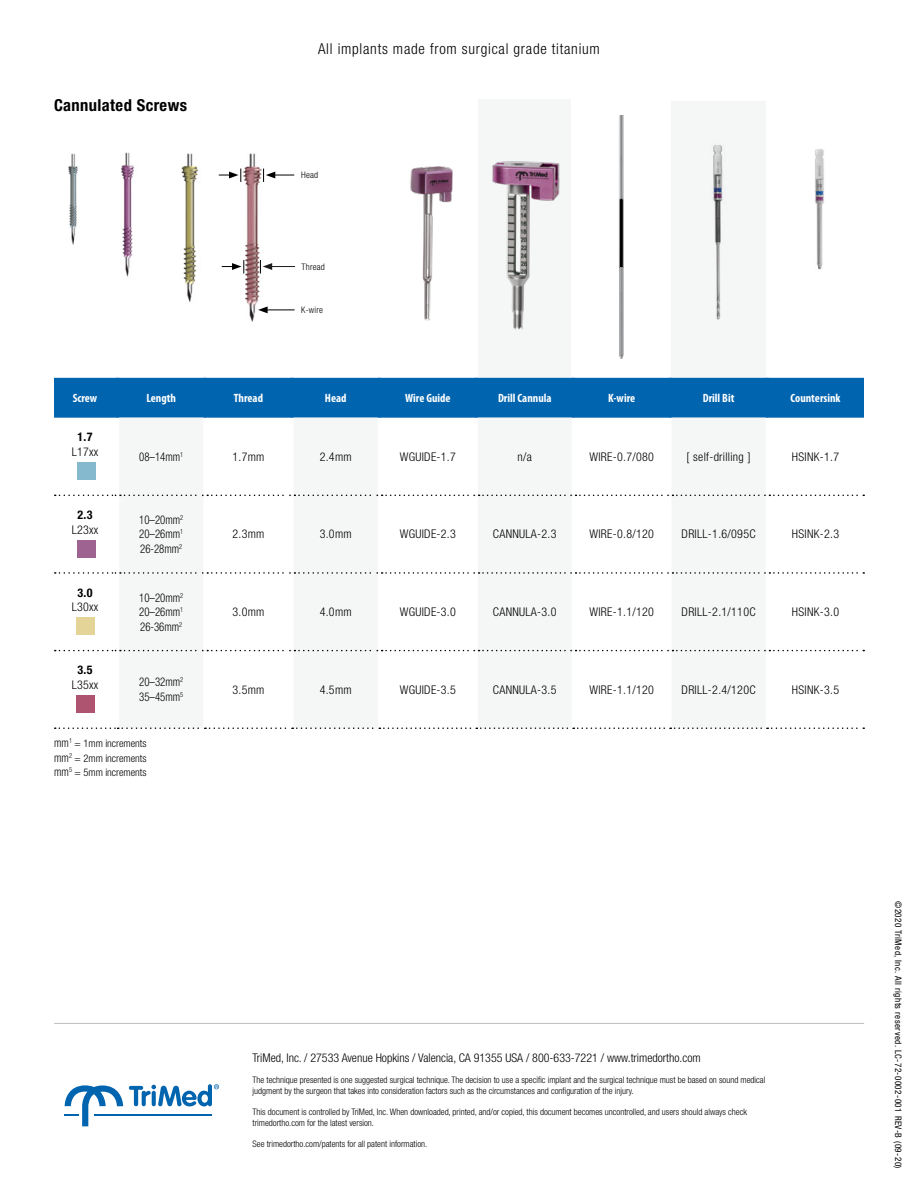
<style>
.page{position:relative;width:918px;height:1188px;background:#fff}
.page>*{position:absolute;margin:0;border:0;box-sizing:border-box;transform-origin:0 0}
.t1{font:700 condensed 16.5px "Helvetica Neue LT Std";letter-spacing:.025em;color:#000}
.t2{font:300 condensed 15px "Helvetica Neue LT Std";letter-spacing:.05em;color:#000}
.t3{font:300 condensed 12px "Helvetica Neue LT Std";letter-spacing:.025em;color:#000}
.t4{font:300 condensed 12px "Helvetica Neue LT Std";color:#000}
.t5{font:700 condensed 12px "Myriad Pro";color:#fff}
.t6{font:300 condensed 12px/14.4px "Helvetica Neue LT Std";letter-spacing:.025em;color:#000;text-align:justify;scale:.9 1}
.t7{font:300 condensed 12px/14.4px "Helvetica Neue LT Std";color:#000;scale:.9 1}
.t8{font:700 condensed 12px "Helvetica Neue LT Std";color:#000}
.t9{font:300 condensed 10.5px/14.4px "Helvetica Neue LT Std";color:#000;text-align:justify}
.t10{font:300 condensed 9px/10.8px "Helvetica Neue LT Std";color:#000}
.t11{font:condensed 9px "Helvetica Neue LT Std";letter-spacing:.05em;color:#000}
.s1{font-size:12px}
</style>
<div class="page">
<img style="left:241px;top:153px;width:21px;height:169px">
<div style="left:672px;top:101px;width:94px;height:317px;background:#f5f6f6"></div>
<div style="left:478px;top:99px;width:93px;height:319px;background:#f5f6f6"></div>
<img style="left:492px;top:161px;width:68px;height:169px">
<img style="left:815px;top:149px;width:9px;height:121px">
<img style="left:410px;top:166px;width:43px;height:155px">
<svg style="left:263px;top:169px;width:31px;height:13px"></svg>
<svg style="left:258px;top:306px;width:36px;height:7px"></svg>
<svg style="left:260px;top:261px;width:35px;height:12px"></svg>
<svg style="left:219px;top:169px;width:22px;height:13px"></svg>
<svg style="left:222px;top:261px;width:22px;height:12px"></svg>
<img style="left:713px;top:145px;width:10px;height:175px">
<img style="left:181px;top:153px;width:17px;height:149px">
<img style="left:121px;top:152px;width:13px;height:125px">
<img style="left:68px;top:153px;width:11px;height:92px">
<img style="left:619px;top:115px;width:5px;height:153px">
<img style="left:619px;top:268px;width:5px;height:91px">
<div style="left:54px;top:378px;width:810px;height:40px;background:#0064af"></div>
<svg style="left:119px;top:494px;width:647px;height:158px;fill:#f5f6f6"></svg>
<svg style="left:55px;top:495px;width:809px;height:1px"></svg>
<svg style="left:55px;top:572px;width:809px;height:2px"></svg>
<svg style="left:55px;top:650px;width:809px;height:1px"></svg>
<svg style="left:55px;top:727px;width:809px;height:2px"></svg>
<hr style="left:203px;top:418px;width:3px;height:77px;background:#fff">
<hr style="left:291px;top:418px;width:3px;height:77px;background:#fff">
<hr style="left:378px;top:418px;width:3px;height:77px;background:#fff">
<hr style="left:475px;top:418px;width:3px;height:77px;background:#fff">
<hr style="left:572px;top:418px;width:3px;height:77px;background:#fff">
<hr style="left:669px;top:418px;width:3px;height:77px;background:#fff">
<hr style="left:116px;top:495px;width:3px;height:78px;background:#fff">
<hr style="left:203px;top:495px;width:3px;height:78px;background:#fff">
<hr style="left:291px;top:495px;width:3px;height:78px;background:#fff">
<hr style="left:378px;top:495px;width:3px;height:78px;background:#fff">
<hr style="left:475px;top:495px;width:3px;height:78px;background:#fff">
<hr style="left:572px;top:495px;width:3px;height:78px;background:#fff">
<hr style="left:669px;top:495px;width:3px;height:78px;background:#fff">
<hr style="left:766px;top:495px;width:3px;height:78px;background:#fff">
<hr style="left:116px;top:573px;width:3px;height:78px;background:#fff">
<hr style="left:203px;top:573px;width:3px;height:78px;background:#fff">
<hr style="left:291px;top:573px;width:3px;height:78px;background:#fff">
<hr style="left:378px;top:573px;width:3px;height:78px;background:#fff">
<hr style="left:475px;top:573px;width:3px;height:78px;background:#fff">
<hr style="left:572px;top:573px;width:3px;height:78px;background:#fff">
<hr style="left:669px;top:573px;width:3px;height:78px;background:#fff">
<hr style="left:766px;top:573px;width:3px;height:78px;background:#fff">
<hr style="left:203px;top:651px;width:3px;height:76px;background:#fff">
<hr style="left:291px;top:651px;width:3px;height:76px;background:#fff">
<hr style="left:378px;top:651px;width:3px;height:76px;background:#fff">
<hr style="left:475px;top:651px;width:3px;height:76px;background:#fff">
<hr style="left:572px;top:651px;width:3px;height:76px;background:#fff">
<hr style="left:669px;top:651px;width:3px;height:76px;background:#fff">
<hr style="left:116px;top:378px;width:3px;height:40px;background:#0064af">
<hr style="left:203px;top:378px;width:3px;height:40px;background:#0064af">
<hr style="left:291px;top:378px;width:3px;height:40px;background:#0064af">
<hr style="left:378px;top:378px;width:3px;height:40px;background:#0064af">
<hr style="left:475px;top:378px;width:3px;height:40px;background:#0064af">
<hr style="left:572px;top:378px;width:3px;height:40px;background:#0064af">
<hr style="left:669px;top:378px;width:3px;height:40px;background:#0064af">
<hr style="left:766px;top:378px;width:3px;height:40px;background:#0064af">
<div style="left:78px;top:462px;width:18px;height:18px;background:#85bace"></div>
<div style="left:78px;top:540px;width:18px;height:18px;background:#9e6391"></div>
<div style="left:76px;top:618px;width:18px;height:17px;background:#e4d497"></div>
<div style="left:76px;top:695px;width:18px;height:18px;background:#af5470"></div>
<hr style="left:55px;top:1023px;width:809px;height:1px;background:#bcbec0">
<hr style="left:94px;top:1114px;width:118px;height:1px;background:#0064af">
<svg style="left:65px;top:1085px;width:58px;height:41px"></svg>
<svg style="left:129px;top:1084px;width:90px;height:22px"></svg>
<h1 class="t1" style="left:54px;top:95px;width:135px">Cannulated Screws</h1>
<h2 class="t2" style="left:318px;top:40px;width:283px">All implants made from surgical grade titanium</h2>
<p class="t10" style="left:301px;top:169px;width:19px">Head</p>
<p class="t10" style="left:302px;top:261px;width:25px">Thread</p>
<p class="t10" style="left:301px;top:304px;width:23px">K-wire</p>
<h3 class="t5" style="left:73px;top:391px;width:26px">Screw</h3>
<h3 class="t5" style="left:146px;top:391px;width:31px">Length</h3>
<h3 class="t5" style="left:234px;top:391px;width:31px">Thread</h3>
<h3 class="t5" style="left:325px;top:391px;width:23px">Head</h3>
<h3 class="t5" style="left:405px;top:391px;width:47px">Wire Guide</h3>
<h3 class="t5" style="left:498px;top:391px;width:55px">Drill Cannula</h3>
<h3 class="t5" style="left:608px;top:391px;width:29px">K-wire</h3>
<h3 class="t5" style="left:703px;top:391px;width:33px">Drill Bit</h3>
<h3 class="t5" style="left:791px;top:391px;width:52px">Countersink</h3>
<h3 class="t8" style="left:78px;top:430px;width:16px">1.7</h3>
<h3 class="t3" style="left:72px;top:444px;width:28px">L17xx</h3>
<h3 class="t6" style="left:139px;top:449px;width:50px">08–14mm<sup>1</sup></h3>
<h3 class="t3" style="left:232px;top:450px;width:34px">1.7mm</h3>
<h3 class="t3" style="left:320px;top:450px;width:34px">2.4mm</h3>
<h3 class="t3" style="left:400px;top:450px;width:58px">WGUIDE-1.7</h3>
<h3 class="t3" style="left:518px;top:450px;width:16px">n/a</h3>
<h3 class="t3" style="left:589px;top:450px;width:66px">WIRE-0.7/080</h3>
<h3 class="t3" style="left:687px;top:450px;width:65px">[ self-drilling ]</h3>
<h3 class="t3" style="left:792px;top:450px;width:49px">HSINK-1.7</h3>
<h3 class="t8" style="left:78px;top:508px;width:16px">2.3</h3>
<h3 class="t3" style="left:72px;top:523px;width:28px">L23xx</h3>
<h3 class="t6" style="left:139px;top:512px;width:50px">10–20mm<sup>2<br></sup>20–26mm<sup>1<br></sup>26-28mm<sup>2</sup></h3>
<h3 class="t8" style="left:78px;top:585px;width:16px">3.0</h3>
<h3 class="t3" style="left:72px;top:600px;width:28px">L30xx</h3>
<h3 class="t6" style="left:139px;top:590px;width:50px">10–20mm<sup>2<br></sup>20–26mm<sup>1<br></sup>26-36mm<sup>2</sup></h3>
<h3 class="t3" style="left:232px;top:527px;width:34px">2.3mm</h3>
<h3 class="t3" style="left:320px;top:527px;width:34px">3.0mm</h3>
<h3 class="t3" style="left:400px;top:527px;width:58px">WGUIDE-2.3</h3>
<h3 class="t3" style="left:493px;top:527px;width:65px">CANNULA-2.3</h3>
<h3 class="t3" style="left:589px;top:527px;width:66px">WIRE-0.8/120</h3>
<h3 class="t3" style="left:682px;top:527px;width:76px">DRILL-1.6/095C</h3>
<h3 class="t3" style="left:792px;top:527px;width:49px">HSINK-2.3</h3>
<h3 class="t3" style="left:232px;top:605px;width:34px">3.0mm</h3>
<h3 class="t3" style="left:320px;top:605px;width:34px">4.0mm</h3>
<h3 class="t3" style="left:400px;top:605px;width:58px">WGUIDE-3.0</h3>
<h3 class="t3" style="left:493px;top:605px;width:65px">CANNULA-3.0</h3>
<h3 class="t3" style="left:589px;top:605px;width:66px">WIRE-1.1/120</h3>
<h3 class="t3" style="left:682px;top:605px;width:76px">DRILL-2.1/110C</h3>
<h3 class="t3" style="left:792px;top:605px;width:49px">HSINK-3.0</h3>
<h3 class="t8" style="left:78px;top:663px;width:16px">3.5</h3>
<h3 class="t3" style="left:72px;top:678px;width:28px">L35xx</h3>
<h3 class="t7" style="left:139px;top:675px;width:50px">20–32mm<sup>2<br></sup>35–45mm<sup>5</sup></h3>
<h3 class="t3" style="left:232px;top:683px;width:34px">3.5mm</h3>
<h3 class="t3" style="left:320px;top:683px;width:34px">4.5mm</h3>
<h3 class="t3" style="left:400px;top:683px;width:58px">WGUIDE-3.5</h3>
<h3 class="t3" style="left:493px;top:683px;width:65px">CANNULA-3.5</h3>
<h3 class="t3" style="left:589px;top:683px;width:66px">WIRE-1.1/120</h3>
<h3 class="t3" style="left:682px;top:683px;width:76px">DRILL-2.4/120C</h3>
<h3 class="t3" style="left:792px;top:683px;width:49px">HSINK-3.5</h3>
<p class="t9" style="left:54px;top:736px;width:94px"><span class="s1">mm</span><sup>1</sup> = 1mm increments <span class="s1">mm</span><sup>2</sup> = 2mm increments <span class="s1">mm</span><sup>5</sup> = 5mm increments</p>
<h3 class="t4" style="left:253px;top:1051px;width:450px">TriMed, Inc. / 27533 Avenue Hopkins / Valencia, CA 91355 USA / 800-633-7221 / www.trimedortho.com</h3>
<p class="t10" style="left:253px;top:1075px;width:514px">The technique presented is one suggested surgical technique. The decision to use a specific implant and the surgical technique must be based on sound medical judgment by the surgeon that takes into consideration factors such as the circumstances and configuration of the injury.</p>
<p class="t10" style="left:253px;top:1107px;width:496px">This document is controlled by TriMed, Inc. When downloaded, printed, and/or copied, this document becomes uncontrolled, and users should always check trimedortho.com for the latest version.</p>
<p class="t10" style="left:253px;top:1138px;width:176px">See trimedortho.com/patents for all patent information.</p>
<p class="t11" style="left:904px;top:901px;width:269px;rotate:90deg">©2020 TriMed, Inc. All rights reserved. LC-72-0002-001 REV-B (09-20)</p>
</div>
